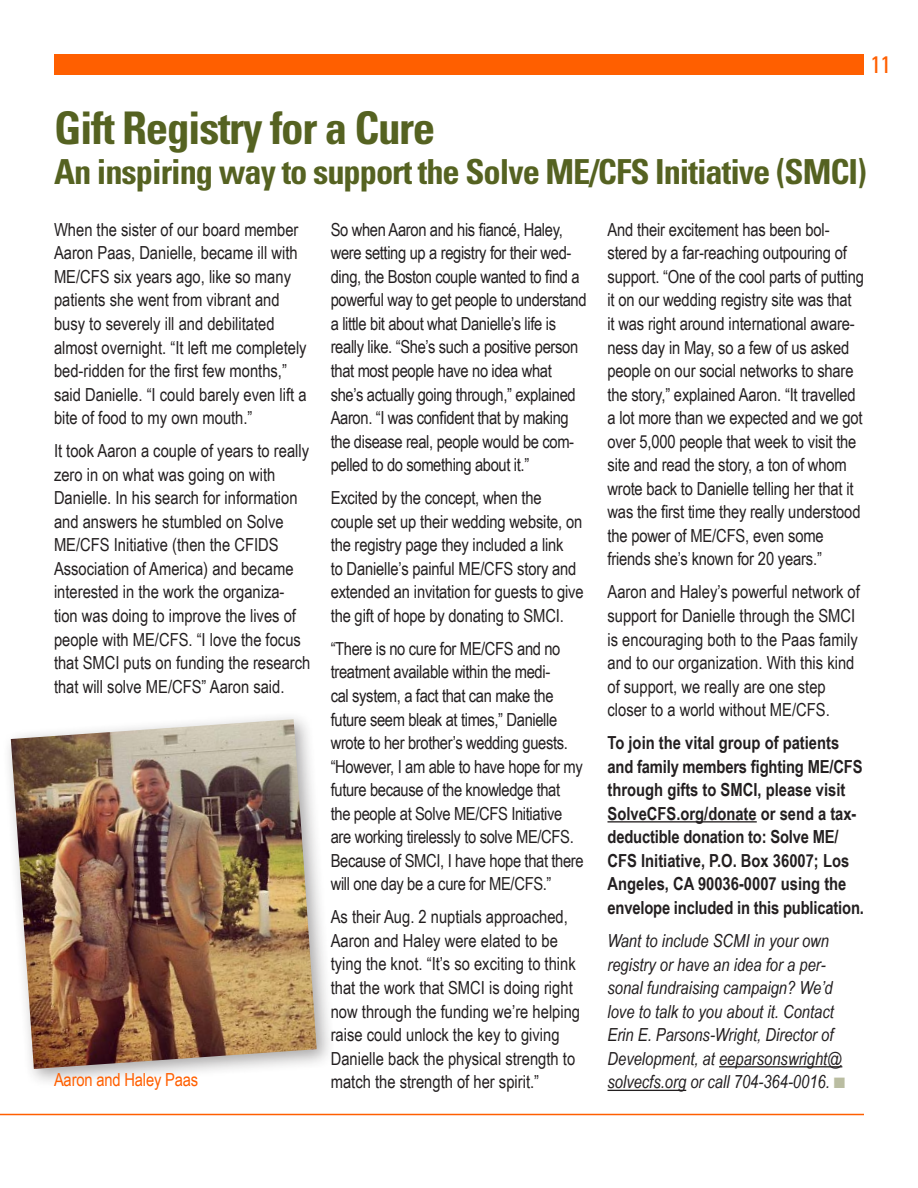
<style>
.page{position:relative;width:918px;height:1188px;background:#fff}
.page>*{position:absolute;margin:0;border:0;box-sizing:border-box;transform-origin:0 0}
.t1{font:700 condensed 45px "Univers";letter-spacing:-.03em;color:#556221}
.t2{font:700 condensed 34.5px "Univers";letter-spacing:-.03em;color:#556221}
.t3{font:condensed 24px "Univers";color:#ff5f00}
.t4{font:18px/23.5px "Arial Narrow";letter-spacing:-.01em;color:#231f20}
.t5{font:700 18px/23.5px "Arial Narrow";color:#231f20}
.t6{font:italic 18px/23.5px "Arial Narrow";color:#231f20}
.t7{font:18px "Arial Narrow";letter-spacing:-.01em;color:#ff5f00}
.s1{color:#babda1}
</style>
<div class="page">
<div style="left:54px;top:54px;width:810px;height:20px;background:#ff5f00"></div>
<hr style="left:608px;top:821px;width:149px;height:2px;background:#231f20">
<hr style="left:719px;top:1066px;width:123px;height:1px;background:#231f20">
<hr style="left:608px;top:1090px;width:78px;height:1px;background:#231f20">
<div style="left:2px;top:710px;width:333px;height:378px;background:#231f20;opacity:.4"></div>
<img style="left:11px;top:719px;width:306px;height:350px">
<hr style="left:0;top:1114px;width:864px;height:1px;background:#ff5f00">
<h3 class="t3" style="left:870px;top:49px;width:22px">11</h3>
<h1 class="t1" style="left:54px;top:100px;width:383px">Gift Registry for a Cure</h1>
<h2 class="t2" style="left:54px;top:151px;width:814px">An inspiring way to support the Solve ME/CFS Initiative (SMCI)</h2>
<p class="t4" style="left:54px;top:217px;width:254px">When the sister of our board member Aaron Paas, Danielle, became ill with ME/CFS six years ago, like so many patients she went from vibrant and busy to severely ill and debilitated almost overnight. “It left me completely bed-ridden for the first few months,” said Danielle. “I could barely even lift a bite of food to my own mouth.”</p>
<p class="t4" style="left:54px;top:438px;width:258px">It took Aaron a couple of years to really zero in on what was going on with Danielle. In his search for information and answers he stumbled on Solve ME/CFS Initiative (then the CFIDS Association of America) and became interested in the work the organiza&shy;tion was doing to improve the lives of people with ME/CFS. “I love the focus that SMCI puts on funding the research that will solve ME/CFS” Aaron said.</p>
<p class="t4" style="left:331px;top:217px;width:257px">So when Aaron and his fiancé, Haley, were setting up a registry for their wed&shy;ding, the Boston couple wanted to find a powerful way to get people to understand a little bit about what Danielle’s life is really like. “She’s such a positive person that most people have no idea what she’s actually going through,” explained Aaron. “I was confident that by making the disease real, people would be com&shy;pelled to do something about it.”</p>
<p class="t4" style="left:331px;top:485px;width:254px">Excited by the concept, when the couple set up their wedding website, on the registry page they included a link<br>to Danielle’s painful ME/CFS story and extended an invitation for guests to give the gift of hope by donating to SMCI.</p>
<p class="t4" style="left:331px;top:636px;width:255px">“There is no cure for ME/CFS and no treatment available within the medi-<br>cal system, a fact that can make the future seem bleak at times,” Danielle wrote to her brother’s wedding guests. “However, I am able to have hope for my future because of the knowledge that the people at Solve ME/CFS Initiative are working tirelessly to solve ME/CFS.<br>Because of SMCI, I have hope that there will one day be a cure for ME/CFS.”</p>
<p class="t4" style="left:331px;top:905px;width:251px">As their Aug. 2 nuptials approached, Aaron and Haley were elated to be tying the knot. “It’s so exciting to think that the work that SMCI is doing right now through the funding we’re helping raise could unlock the key to giving Danielle back the physical strength to match the strength of her spirit.”</p>
<p class="t4" style="left:608px;top:217px;width:258px">And their excitement has been bol&shy;stered by a far-reaching outpouring of support. “One of the cool parts of putting it on our wedding registry site was that<br>it was right around international aware&shy;ness day in May, so a few of us asked people on our social networks to share the story,” explained Aaron. “It travelled a lot more than we expected and we got over 5,000 people that week to visit the site and read the story, a ton of whom wrote back to Danielle telling her that it was the first time they really understood the power of ME/CFS, even some friends she’s known for 20 years.”</p>
<p class="t4" style="left:608px;top:580px;width:254px">Aaron and Haley’s powerful network of support for Danielle through the SMCI is encouraging both to the Paas family and to our organization. With this kind of support, we really are one step closer to a world without ME/CFS.</p>
<p class="t5" style="left:608px;top:730px;width:258px">To join the vital group of patients and family members fighting ME/CFS through gifts to SMCI, please visit SolveCFS.org/donate or send a tax&shy;deductible donation to: Solve ME/ CFS Initiative, P.O. Box 36007; Los Angeles, CA 90036-0007 using the envelope included in this publication.</p>
<p class="t6" style="left:608px;top:929px;width:236px">Want to include SCMI in your own registry or have an idea for a per&shy;sonal fundraising campaign? We’d love to talk to you about it. Contact Erin E. Parsons-Wright, Director of Development, at eeparsonswright@</p>
<p class="t7" style="left:54px;top:1067px;width:146px">Aaron and Haley Paas</p>
<p class="t6" style="left:608px;top:1070px;width:239px">solvecfs.org or call 704-364-0016. <span class="s1">■</span></p>
</div>
